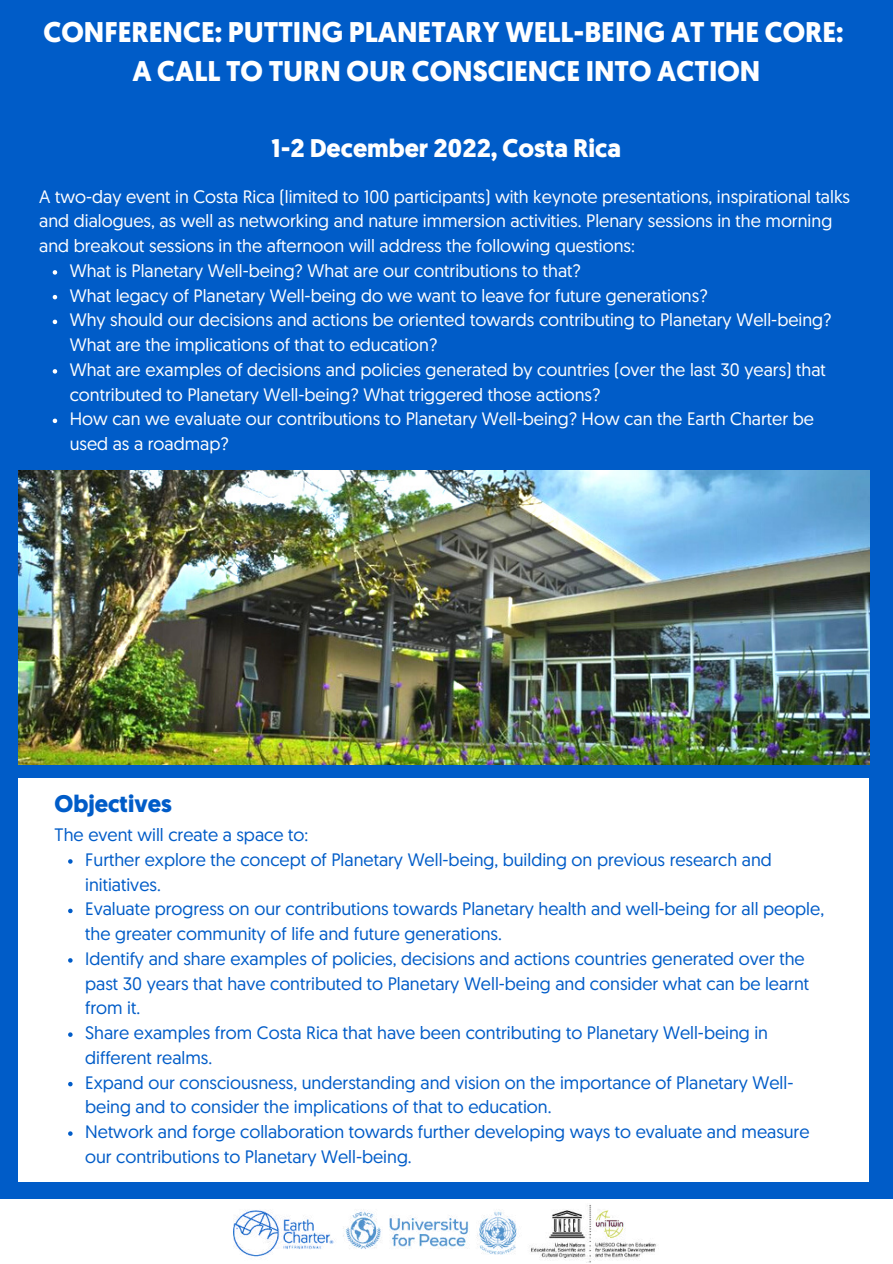
<style>
.page{position:relative;width:893px;height:1264px;background:#fff}
.page>*{position:absolute;margin:0;border:0;box-sizing:border-box;transform-origin:0 0}
.t1{font:700 28.5px/39.3px "Geomanist";color:#fff;text-align:center}
.t2{font:700 25.5px "Geomanist";color:#fff}
.t3{font:700 24px "Geomanist";color:#005cc8}
.t4{font:18px/24.8px "Geomanist";color:#005cc8}
.t5{font:18px/24.8px "Geomanist";color:#fff}
</style>
<div class="page">
<div style="left:0;top:0;width:892px;height:1262px;background:#005cc8"></div>
<div style="left:19px;top:778px;width:850px;height:404px;background:#fff"></div>
<div style="left:0;top:1198px;width:892px;height:64px;background:#fff"></div>
<img style="left:234px;top:1205px;width:422px;height:57px">
<img style="left:19px;top:470px;width:850px;height:295px">
<svg style="left:68px;top:859px;width:5px;height:4px"></svg>
<svg style="left:68px;top:908px;width:5px;height:5px"></svg>
<svg style="left:68px;top:958px;width:5px;height:4px"></svg>
<svg style="left:68px;top:1032px;width:5px;height:4px"></svg>
<svg style="left:68px;top:1081px;width:5px;height:5px"></svg>
<svg style="left:68px;top:1131px;width:5px;height:4px"></svg>
<svg style="left:53px;top:270px;width:4px;height:5px"></svg>
<svg style="left:53px;top:295px;width:4px;height:4px"></svg>
<svg style="left:53px;top:319px;width:4px;height:5px"></svg>
<svg style="left:53px;top:369px;width:4px;height:4px"></svg>
<svg style="left:53px;top:418px;width:4px;height:5px"></svg>
<h1 class="t1" style="left:43px;top:12px;width:801px">CONFERENCE: PUTTING PLANETARY WELL-BEING AT THE CORE:<br>A CALL TO TURN OUR CONSCIENCE INTO ACTION</h1>
<h2 class="t2" style="left:271px;top:131px;width:351px">1-2 December 2022, Costa Rica</h2>
<p class="t5" style="left:39px;top:183px;width:812px">A two-day event in Costa Rica (limited to 100 participants) with keynote presentations, inspirational talks and dialogues, as well as networking and nature immersion activities. Plenary sessions in the morning and breakout sessions in the afternoon will address the following questions:</p>
<p class="t5" style="left:70px;top:258px;width:763px">What is Planetary Well-being? What are our contributions to that?<br>What legacy of Planetary Well-being do we want to leave for future generations?<br>Why should our decisions and actions be oriented towards contributing to Planetary Well-being?<br>What are the implications of that to education?<br>What are examples of decisions and policies generated by countries (over the last 30 years) that contributed to Planetary Well-being? What triggered those actions?<br>How can we evaluate our contributions to Planetary Well-being? How can the Earth Charter be used as a roadmap?</p>
<h3 class="t3" style="left:55px;top:787px;width:119px">Objectives</h3>
<p class="t4" style="left:55px;top:822px;width:255px">The event will create a space to:</p>
<p class="t4" style="left:85px;top:846px;width:740px">Further explore the concept of Planetary Well-being, building on previous research and initiatives.<br>Evaluate progress on our contributions towards Planetary health and well-being for all people, the greater community of life and future generations.<br>Identify and share examples of policies, decisions and actions countries generated over the past 30 years that have contributed to Planetary Well-being and consider what can be learnt from it.<br>Share examples from Costa Rica that have been contributing to Planetary Well-being in different realms.<br>Expand our consciousness, understanding and vision on the importance of Planetary Well&shy;being and to consider the implications of that to education.<br>Network and forge collaboration towards further developing ways to evaluate and measure our contributions to Planetary Well-being.</p>
</div>
